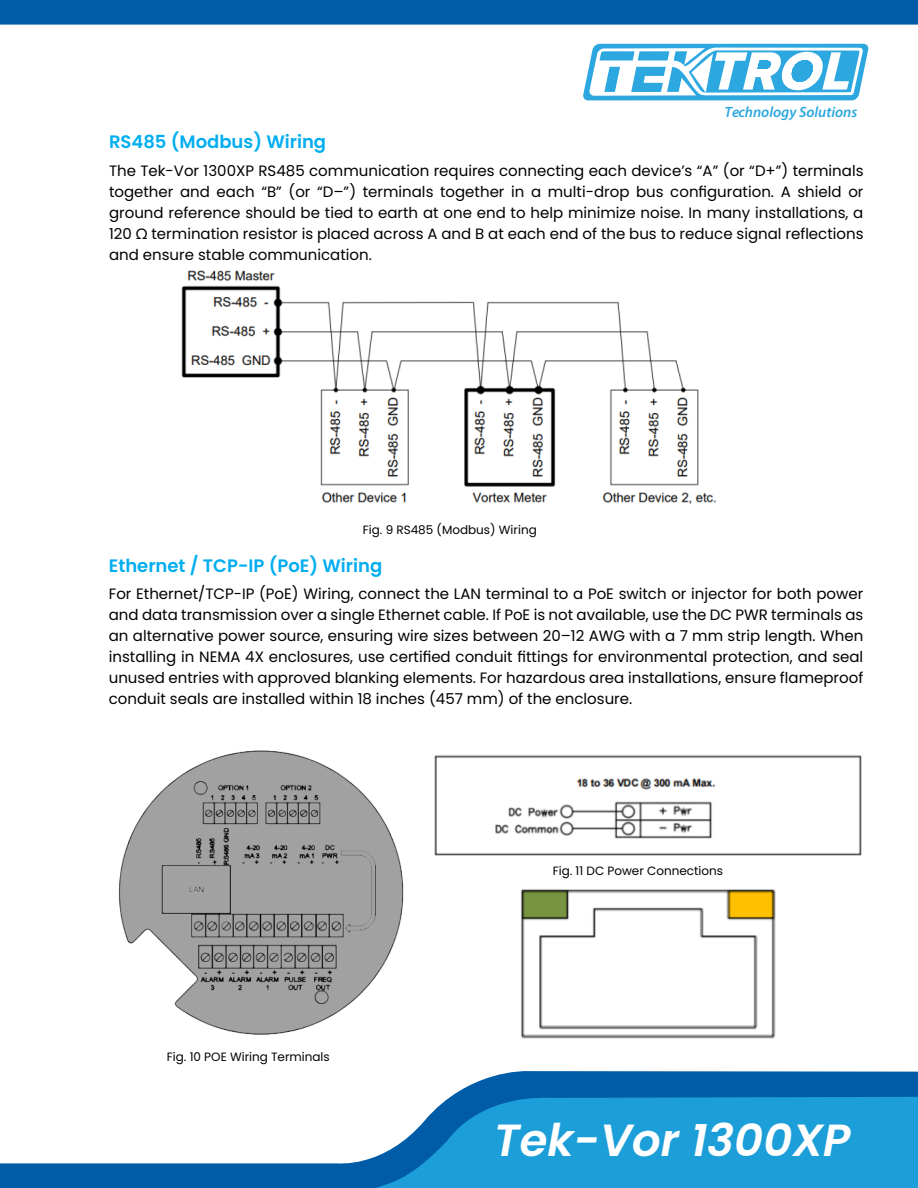
<style>
.page{position:relative;width:918px;height:1188px;background:#fff}
.page>*{position:absolute;margin:0;border:0;box-sizing:border-box;transform-origin:0 0}
.t1{font:italic 600 45px "Poppins";color:#fff}
.t2{font:600 18px "Poppins";color:#00aeef}
.t3{font:15px/21px "Poppins";color:#000;text-align:justify}
.t4{font:italic 600 15px "Myriad Pro";color:#2da7df}
.t5{font:12px "Poppins";color:#000}
</style>
<div class="page">
<svg style="left:0;top:0;width:918px;height:101px"></svg>
<svg style="left:0;top:1071px;width:918px;height:117px"></svg>
<svg style="left:375px;top:1095px;width:543px;height:93px;background:#259cd5"></svg>
<svg style="left:583px;top:44px;width:286px;height:56px"></svg>
<img style="left:181px;top:270px;width:536px;height:235px">
<img style="left:118px;top:750px;width:286px;height:285px">
<img style="left:434px;top:755px;width:428px;height:101px">
<img style="left:521px;top:889px;width:255px;height:150px">
<p class="t2" style="left:109px;top:131px;width:219px">RS485 (Modbus) Wiring</p>
<p class="t4" style="left:725px;top:102px;width:134px">Technology Solutions</p>
<p class="t3" style="left:109px;top:160px;width:756px">The Tek-Vor 1300XP RS485 communication requires connecting each device’s “A” (or “D+”) terminals together and each “B” (or “D–”) terminals together in a multi-drop bus configuration. A shield or ground reference should be tied to earth at one end to help minimize noise. In many installations, a 120 Ω termination resistor is placed across A and B at each end of the bus to reduce signal reflections and ensure stable communication.</p>
<p class="t5" style="left:363px;top:523px;width:175px">Fig. 9 RS485 (Modbus) Wiring</p>
<p class="t2" style="left:109px;top:555px;width:275px">Ethernet / TCP-IP (PoE) Wiring</p>
<p class="t3" style="left:109px;top:584px;width:756px">For Ethernet/TCP-IP (PoE) Wiring, connect the LAN terminal to a PoE switch or injector for both power and data transmission over a single Ethernet cable. If PoE is not available, use the DC PWR terminals as an alternative power source, ensuring wire sizes between 20–12 AWG with a 7 mm strip length. When installing in NEMA 4X enclosures, use certified conduit fittings for environmental protection, and seal unused entries with approved blanking elements. For hazardous area installations, ensure flameproof conduit seals are installed within 18 inches (457 mm) of the enclosure.</p>
<p class="t5" style="left:167px;top:1050px;width:164px">Fig. 10 POE Wiring Terminals</p>
<p class="t5" style="left:553px;top:864px;width:172px">Fig. 11 DC Power Connections</p>
<h1 class="t1" style="left:494px;top:1114px;width:358px">Tek-Vor 1300XP</h1>
</div>
